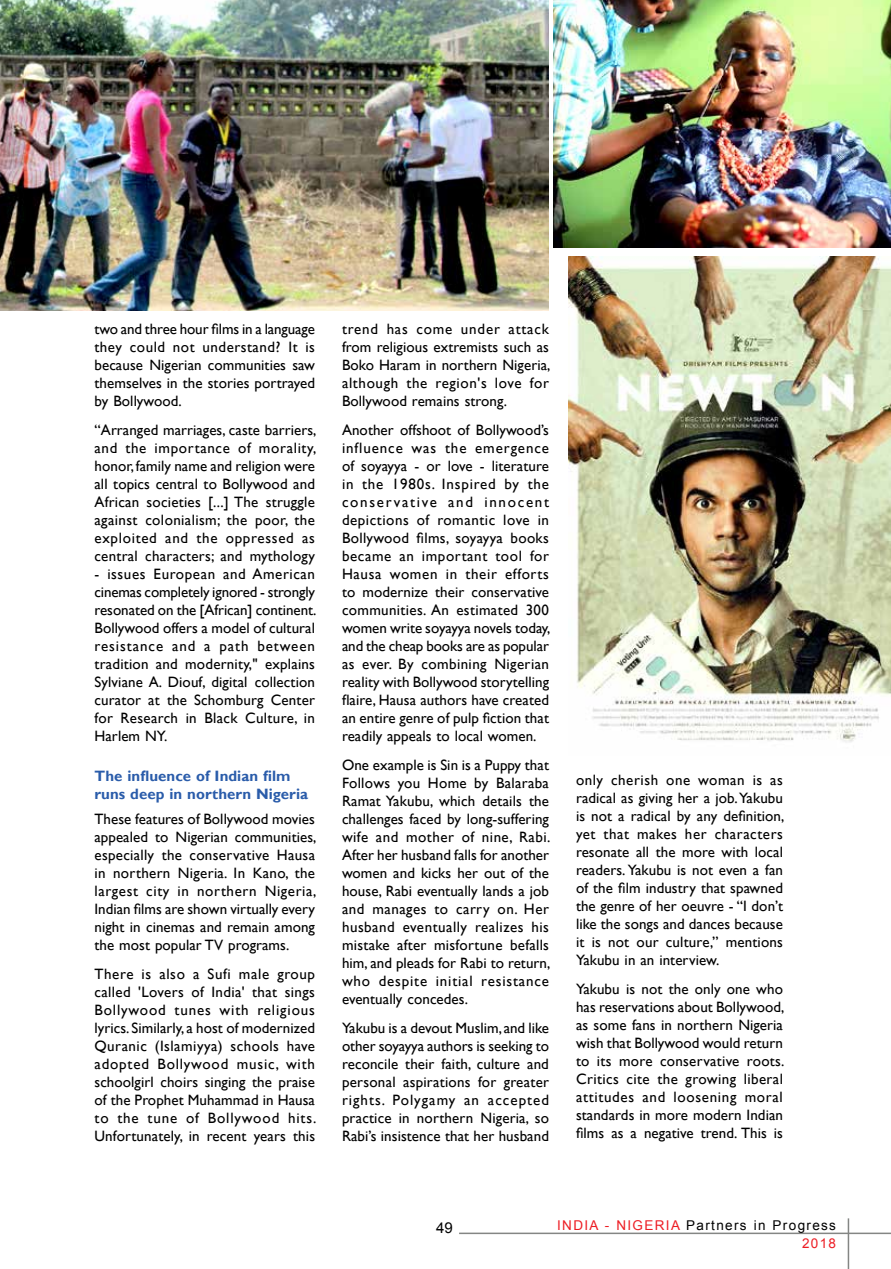
<style>
.page{position:relative;width:891px;height:1269px;background:#fff}
.page>*{position:absolute;margin:0;border:0;box-sizing:border-box;transform-origin:0 0}
.t1{font:15px/18px "Gill Sans";letter-spacing:.005em;color:#000;text-align:justify}
.t2{font:700 15px/18px "Gill Sans";letter-spacing:.005em;color:#2a5caa}
.t3{font:15px "Arial";color:#000}
.t4{font:13.5px/18.1px "Arial";letter-spacing:.1em;color:#000;text-align:right}
.s1{color:#ed1d24}
</style>
<div class="page">
<hr style="left:848px;top:1218px;width:1px;height:51px;background:#848684">
<hr style="left:459px;top:1233px;width:432px;height:1px;background:#848684">
<img style="left:569px;top:256px;width:322px;height:486px">
<img style="left:0;top:0;width:548px;height:310px">
<img style="left:554px;top:0;width:337px;height:248px">
<p class="t1" style="left:94px;top:321px;width:222px">two and three hour films in a language they could not understand? It is because Nigerian communities saw themselves in the stories portrayed by Bollywood.</p>
<p class="t1" style="left:94px;top:421px;width:224px">“Arranged marriages, caste barriers, and the importance of morality, honor, family name and religion were all topics central to Bollywood and African societies [...] The struggle against colonialism; the poor, the exploited and the oppressed as central characters; and mythology</p>
<p class="t1" style="left:94px;top:565px;width:224px">- issues European and American cinemas completely ignored - strongly resonated on the [African] continent.<br>Bollywood offers a model of cultural resistance and a path between tradition and modernity," explains Sylviane A. Diouf, digital collection curator at the Schomburg Center for Research in Black Culture, in Harlem NY.</p>
<p class="t2" style="left:94px;top:767px;width:215px">The influence of Indian film runs deep in northern Nigeria</p>
<p class="t1" style="left:94px;top:811px;width:224px">These features of Bollywood movies appealed to Nigerian communities, especially the conservative Hausa in northern Nigeria. In Kano, the largest city in northern Nigeria, Indian films are shown virtually every night in cinemas and remain among the most popular TV programs.</p>
<p class="t1" style="left:94px;top:965px;width:223px">There is also a Sufi male group called 'Lovers of India' that sings Bollywood tunes with religious lyrics. Similarly, a host of modernized Quranic (Islamiyya) schools have adopted Bollywood music, with schoolgirl choirs singing the praise of the Prophet Muhammad in Hausa to the tune of Bollywood hits.<br>Unfortunately, in recent years this</p>
<p class="t1" style="left:342px;top:321px;width:210px">trend has come under attack from religious extremists such as Boko Haram in northern Nigeria, although the region's love for Bollywood remains strong.</p>
<p class="t1" style="left:342px;top:421px;width:210px">Another offshoot of Bollywood’s influence was the emergence of soyayya - or love - literature in the 1980s. Inspired by the conservative and innocent depictions of romantic love in Bollywood films, soyayya books became an important tool for Hausa women in their efforts to modernize their conservative communities. An estimated 300 women write soyayya novels today, and the cheap books are as popular as ever. By combining Nigerian reality with Bollywood storytelling flaire, Hausa authors have created an entire genre of pulp fiction that readily appeals to local women.</p>
<p class="t1" style="left:342px;top:756px;width:210px">One example is Sin is a Puppy that Follows you Home by Balaraba Ramat Yakubu, which details the challenges faced by long-suffering wife and mother of nine, Rabi.<br>After her husband falls for another women and kicks her out of the house, Rabi eventually lands a job and manages to carry on. Her husband eventually realizes his mistake after misfortune befalls him, and pleads for Rabi to return, who despite initial resistance eventually concedes.</p>
<p class="t1" style="left:342px;top:1019px;width:209px">Yakubu is a devout Muslim, and like other soyayya authors is seeking to reconcile their faith, culture and personal aspirations for greater rights. Polygamy an accepted practice in northern Nigeria, so Rabi’s insistence that her husband</p>
<p class="t1" style="left:576px;top:771px;width:210px">only cherish one woman is as radical as giving her a job. Yakubu is not a radical by any definition, yet that makes her characters resonate all the more with local readers. Yakubu is not even a fan of the film industry that spawned the genre of her oeuvre - “I don’t like the songs and dances because it is not our culture,” mentions Yakubu in an interview.</p>
<p class="t1" style="left:576px;top:980px;width:210px">Yakubu is not the only one who has reservations about Bollywood, as some fans in northern Nigeria wish that Bollywood would return to its more conservative roots.<br>Critics cite the growing liberal attitudes and loosening moral standards in more modern Indian films as a negative trend. This is</p>
<p class="t3" style="left:436px;top:1218px;width:18px">49</p>
<p class="t4" style="left:557px;top:1216px;width:280px"><span class="s1">India - ni geria</span> Partners in Progress<br><span class="s1">2018</span></p>
</div>
